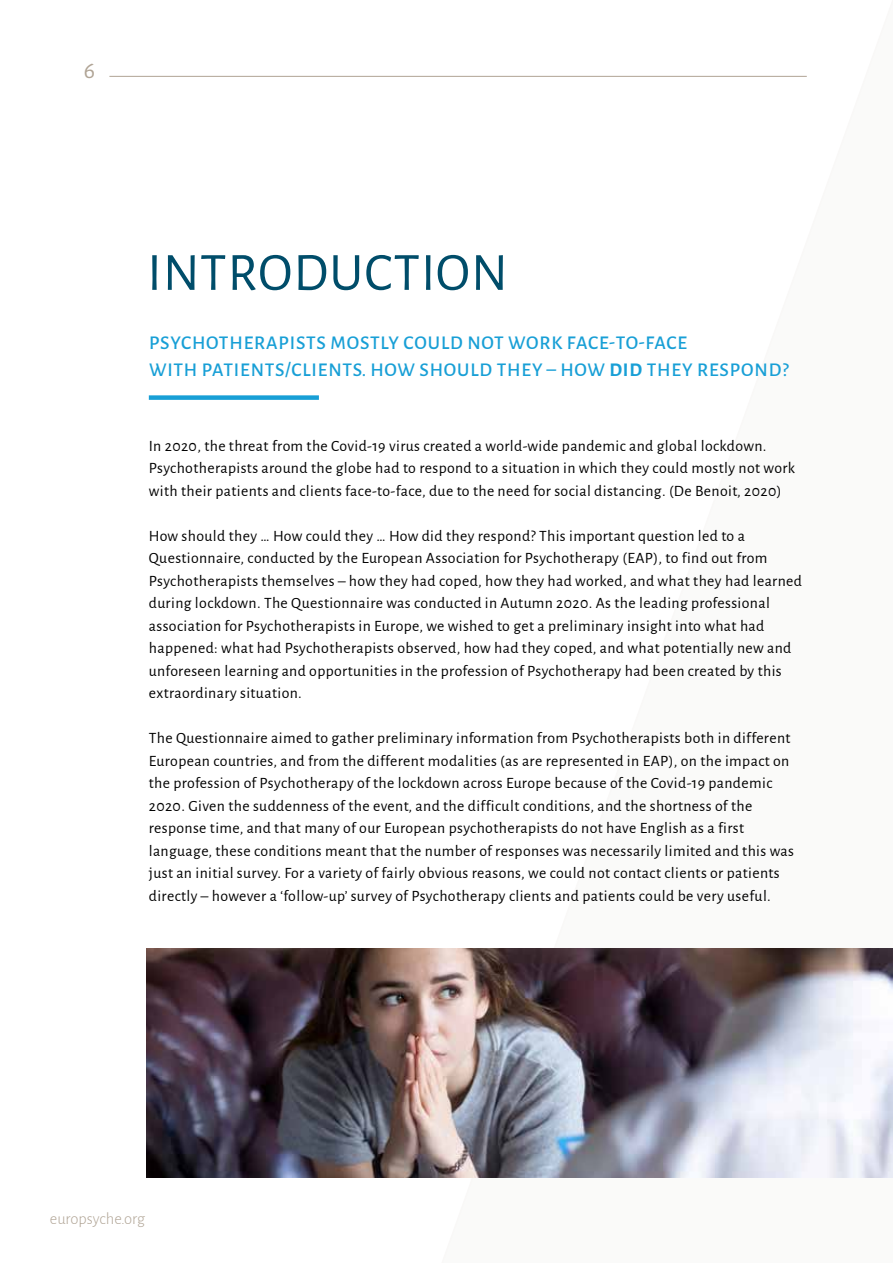
<style>
.page{position:relative;width:893px;height:1263px;background:#fff}
.page>*{position:absolute;margin:0;border:0;box-sizing:border-box;transform-origin:0 0}
.t1{font:54px "Alegreya Sans";letter-spacing:.02em;color:#004d6a}
.t2{font:24px "Alegreya Sans";color:#b0a495}
.t3{font:500 19.5px/27px "Alegreya Sans";letter-spacing:.045em;color:#189fd6}
.t4{font:300 16.5px "Alegreya Sans";color:#b0a495}
.t5{font:15.75px/22.5px "Alegreya Sans";letter-spacing:.025em;color:#000}
.s1{font-weight:700}
</style>
<div class="page">
<hr style="left:109px;top:76px;width:698px;height:1px;background:#b0a495">
<img style="left:147px;top:948px;width:746px;height:230px">
<div style="left:149px;top:395px;width:170px;height:5px;background:#189fd6"></div>
<h2 class="t2" style="left:84px;top:54px;width:13px">6</h2>
<h1 class="t1" style="left:147px;top:235px;width:362px">INTRODUCTION</h1>
<p class="t3" style="left:149px;top:328px;width:641px">PSYCHOTHERAPISTS MOSTLY COULD NOT WORK FACE-TO-FACE<br>WITH PATIENTS/CLIENTS. HOW SHOULD THEY – HOW <span class="s1">DID</span> THEY RESPOND?</p>
<p class="t5" style="left:149px;top:433px;width:648px">In 2020, the threat from the Covid-19 virus created a world-wide pandemic and global lockdown.<br>Psychotherapists around the globe had to respond to a situation in which they could mostly not work with their patients and clients face-to-face, due to the need for social distancing. (De Benoit, 2020)</p>
<p class="t5" style="left:149px;top:523px;width:655px">How should they … How could they … How did they respond? This important question led to a Questionnaire, conducted by the European Association for Psychotherapy (EAP), to find out from Psychotherapists themselves – how they had coped, how they had worked, and what they had learned during lockdown. The Questionnaire was conducted in Autumn 2020. As the leading professional association for Psychotherapists in Europe, we wished to get a preliminary insight into what had happened: what had Psychotherapists observed, how had they coped, and what potentially new and unforeseen learning and opportunities in the profession of Psychotherapy had been created by this extraordinary situation.</p>
<p class="t5" style="left:149px;top:726px;width:647px">The Questionnaire aimed to gather preliminary information from Psychotherapists both in different European countries, and from the different modalities (as are represented in EAP), on the impact on the profession of Psychotherapy of the lockdown across Europe because of the Covid-19 pandemic 2020. Given the suddenness of the event, and the difficult conditions, and the shortness of the response time, and that many of our European psychotherapists do not have English as a first language, these conditions meant that the number of responses was necessarily limited and this was just an initial survey. For a variety of fairly obvious reasons, we could not contact clients or patients directly – however a ‘follow-up’ survey of Psychotherapy clients and patients could be very useful.</p>
<p class="t4" style="left:50px;top:1208px;width:97px">europsyche.org</p>
</div>
